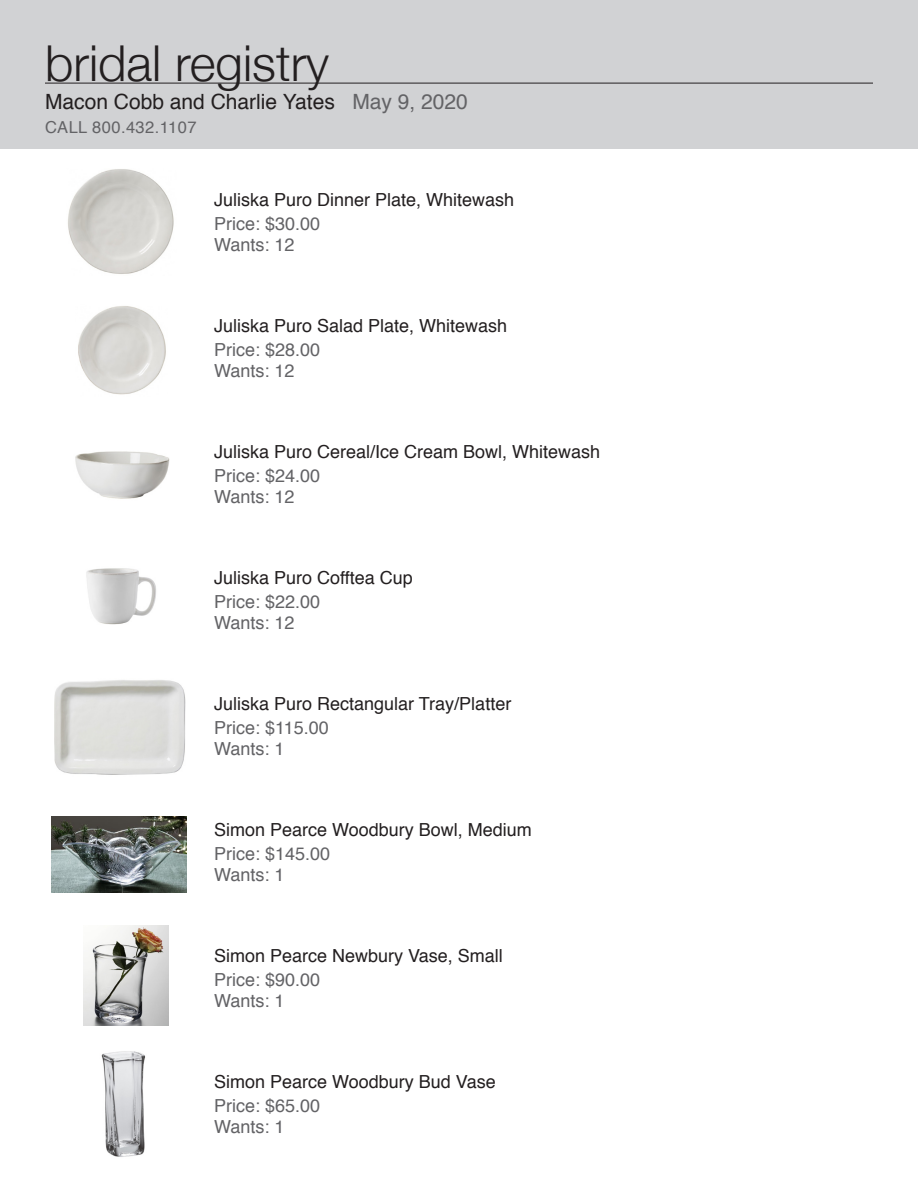
<style>
.page{position:relative;width:918px;height:1188px;background:#fff}
.page>*{position:absolute;margin:0;border:0;box-sizing:border-box;transform-origin:0 0}
.t1{font:300 49.5px "Helvetica Neue";color:#231f20}
.bride_and_groom{font:21px "Helvetica";color:#231f20}
.item{font:18px "Helvetica";color:#231f20}
.price_and_number{font:18px "Helvetica";color:#636366}
.t2{font:16.5px "Helvetica";letter-spacing:.025em;color:#636366}
.s1{color:#636366}
</style>
<div class="page">
<img style="left:68px;top:169px;width:106px;height:105px">
<img style="left:78px;top:306px;width:88px;height:89px">
<img style="left:75px;top:451px;width:95px;height:48px">
<img style="left:86px;top:568px;width:70px;height:57px">
<img style="left:55px;top:680px;width:130px;height:95px">
<img style="left:51px;top:816px;width:136px;height:77px">
<img style="left:83px;top:926px;width:85px;height:100px">
<img style="left:101px;top:1051px;width:45px;height:106px">
<div style="left:0;top:0;width:918px;height:148px;background:#d1d2d4"></div>
<hr style="left:45px;top:83px;width:828px;height:1px;background:#231f20">
<p class="t1" style="left:45px;top:23px;width:286px">bridal registry</p>
<p class="bride_and_groom" style="left:45px;top:86px;width:424px">Macon Cobb and Charlie Yates <span class="s1">May 9, 2020</span></p>
<p class="t2" style="left:45px;top:115px;width:153px">CALL 800.432.1107</p>
<p class="item" style="left:214px;top:186px;width:302px">Juliska Puro Dinner Plate, Whitewash</p>
<p class="price_and_number" style="left:214px;top:210px;width:108px">Price: $30.00</p>
<p class="price_and_number" style="left:214px;top:231px;width:82px">Wants: 12</p>
<p class="item" style="left:214px;top:312px;width:295px">Juliska Puro Salad Plate, Whitewash</p>
<p class="price_and_number" style="left:214px;top:336px;width:108px">Price: $28.00</p>
<p class="price_and_number" style="left:214px;top:357px;width:82px">Wants: 12</p>
<p class="item" style="left:214px;top:438px;width:388px">Juliska Puro Cereal/Ice Cream Bowl, Whitewash</p>
<p class="price_and_number" style="left:214px;top:462px;width:108px">Price: $24.00</p>
<p class="price_and_number" style="left:214px;top:483px;width:82px">Wants: 12</p>
<p class="item" style="left:214px;top:564px;width:200px">Juliska Puro Cofftea Cup</p>
<p class="price_and_number" style="left:214px;top:588px;width:108px">Price: $22.00</p>
<p class="price_and_number" style="left:214px;top:609px;width:82px">Wants: 12</p>
<p class="item" style="left:214px;top:690px;width:299px">Juliska Puro Rectangular Tray/Platter</p>
<p class="price_and_number" style="left:214px;top:714px;width:116px">Price: $115.00</p>
<p class="price_and_number" style="left:214px;top:735px;width:72px">Wants: 1</p>
<p class="item" style="left:214px;top:816px;width:319px">Simon Pearce Woodbury Bowl, Medium</p>
<p class="price_and_number" style="left:214px;top:840px;width:118px">Price: $145.00</p>
<p class="price_and_number" style="left:214px;top:861px;width:72px">Wants: 1</p>
<p class="item" style="left:214px;top:942px;width:290px">Simon Pearce Newbury Vase, Small</p>
<p class="price_and_number" style="left:214px;top:966px;width:108px">Price: $90.00</p>
<p class="price_and_number" style="left:214px;top:987px;width:72px">Wants: 1</p>
<p class="item" style="left:214px;top:1068px;width:283px">Simon Pearce Woodbury Bud Vase</p>
<p class="price_and_number" style="left:214px;top:1092px;width:108px">Price: $65.00</p>
<p class="price_and_number" style="left:214px;top:1113px;width:72px">Wants: 1</p>
</div>
